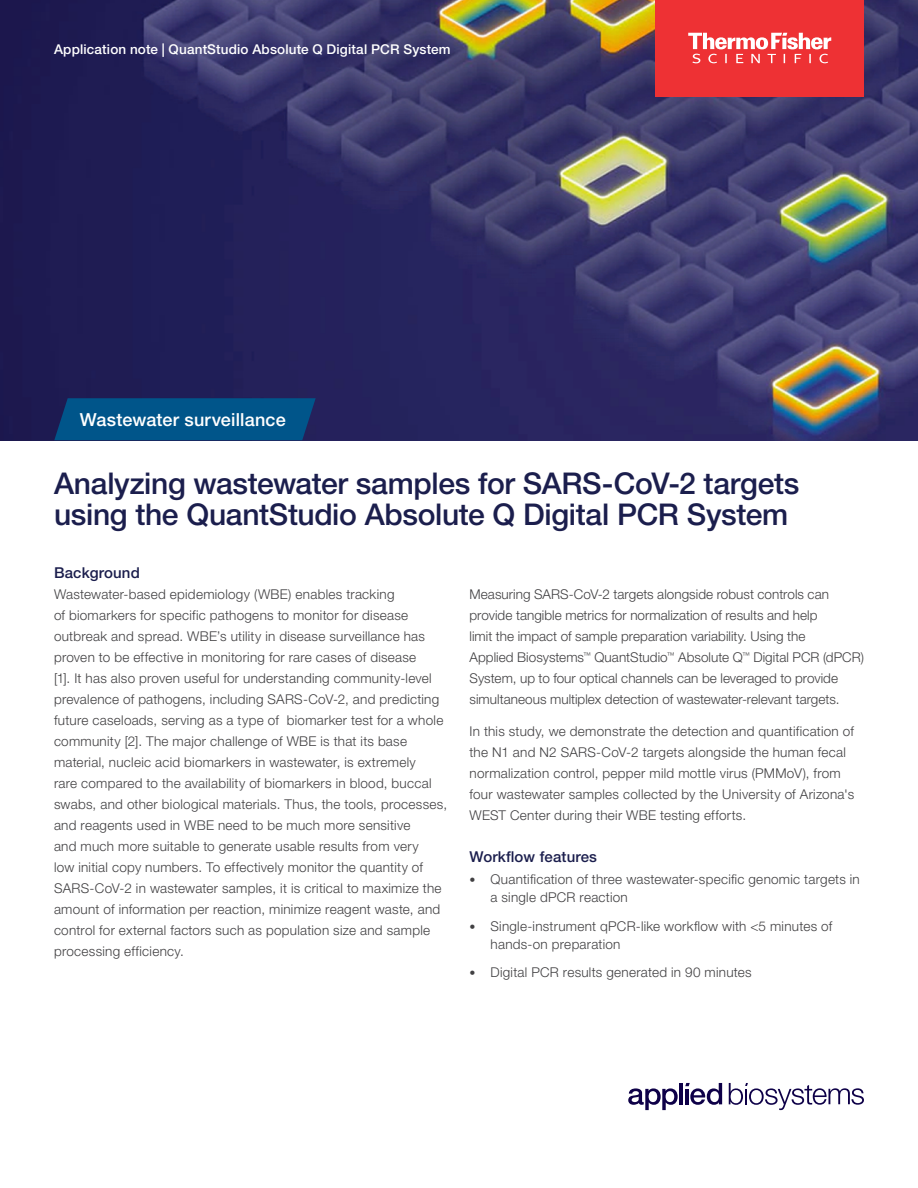
<style>
.page{position:relative;width:918px;height:1188px;background:#fff}
.page>*{position:absolute;margin:0;border:0;box-sizing:border-box;transform-origin:0 0}
.t1{font:500 30px/31.5px "Helvetica Neue LTW1 G";letter-spacing:-.01em;color:#1b1e4d}
.t2{font:500 18px "Helvetica Neue LTW1 G";letter-spacing:.01em;color:#fff}
.t3{font:500 15px "Helvetica Neue LTW1 G";letter-spacing:.01em;color:#1b1e4d}
.t4{font:300 13.5px/21px "Helvetica Neue LTW1 G";letter-spacing:.02em;color:#414042}
.t5{font:500 13.5px "Helvetica Neue LTW1 G";letter-spacing:.015em;color:#fff}
.s1{font-size:12px}
</style>
<div class="page">
<img style="left:0;top:0;width:918px;height:440px">
<svg style="left:54px;top:398px;width:262px;height:42px;background:#015186"></svg>
<div style="left:656px;top:0;width:208px;height:96px;background:#ee3134"></div>
<svg style="left:688px;top:33px;width:143px;height:30px"></svg>
<svg style="left:729px;top:1083px;width:135px;height:27px"></svg>
<svg style="left:628px;top:1088px;width:50px;height:22px"></svg>
<hr style="left:679px;top:1083px;width:4px;height:21px;background:#0e0048">
<svg style="left:685px;top:1083px;width:37px;height:22px"></svg>
<p class="t5" style="left:54px;top:41px;width:398px">Application note | QuantStudio Absolute Q Digital PCR System</p>
<h2 class="t2" style="left:80px;top:408px;width:207px">Wastewater surveillance</h2>
<h1 class="t1" style="left:54px;top:468px;width:747px">Analyzing wastewater samples for SARS-CoV-2 targets using the QuantStudio Absolute Q Digital PCR System</h1>
<p class="t3" style="left:54px;top:563px;width:87px">Background</p>
<p class="t4" style="left:54px;top:583px;width:395px">Wastewater-based epidemiology (WBE) enables tracking<br>of biomarkers for specific pathogens to monitor for disease outbreak and spread. WBE’s utility in disease surveillance has proven to be effective in monitoring for rare cases of disease<br>[1]. It has also proven useful for understanding community-level prevalence of pathogens, including SARS-CoV-2, and predicting future caseloads, serving as a type of biomarker test for a whole community [2]. The major challenge of WBE is that its base material, nucleic acid biomarkers in wastewater, is extremely<br>rare compared to the availability of biomarkers in blood, buccal swabs, and other biological materials. Thus, the tools, processes, and reagents used in WBE need to be much more sensitive<br>and much more suitable to generate usable results from very<br>low initial copy numbers. To effectively monitor the quantity of SARS-CoV-2 in wastewater samples, it is critical to maximize the amount of information per reaction, minimize reagent waste, and control for external factors such as population size and sample processing efficiency.</p>
<p class="t4" style="left:470px;top:584px;width:396px">Measuring SARS-CoV-2 targets alongside robust controls can provide tangible metrics for normalization of results and help<br>limit the impact of sample preparation variability. Using the<br>Applied Biosystems<sup>™</sup> QuantStudio<sup>™</sup> Absolute Q<sup>™</sup> Digital PCR (dPCR)<br>System, up to four optical channels can be leveraged to provide simultaneous multiplex detection of wastewater-relevant targets.</p>
<p class="t4" style="left:470px;top:720px;width:386px">In this study, we demonstrate the detection and quantification of the N1 and N2 SARS-CoV-2 targets alongside the human fecal normalization control, pepper mild mottle virus (PMMoV), from four wastewater samples collected by the University of Arizona's WEST Center during their WBE testing efforts.</p>
<p class="t3" style="left:470px;top:847px;width:129px">Workflow features</p>
<p class="t4" style="left:490px;top:870px;width:371px;line-height:18px;text-indent:-21px"><span class="s1">•</span> Quantification of three wastewater-specific genomic targets in a single dPCR reaction</p>
<p class="t4" style="left:490px;top:917px;width:343px;line-height:18px;text-indent:-21px"><span class="s1">•</span> Single-instrument qPCR-like workflow with &lt;5 minutes of hands-on preparation</p>
<p class="t4" style="left:470px;top:962px;width:284px"><span class="s1">•</span> Digital PCR results generated in 90 minutes</p>
</div>
